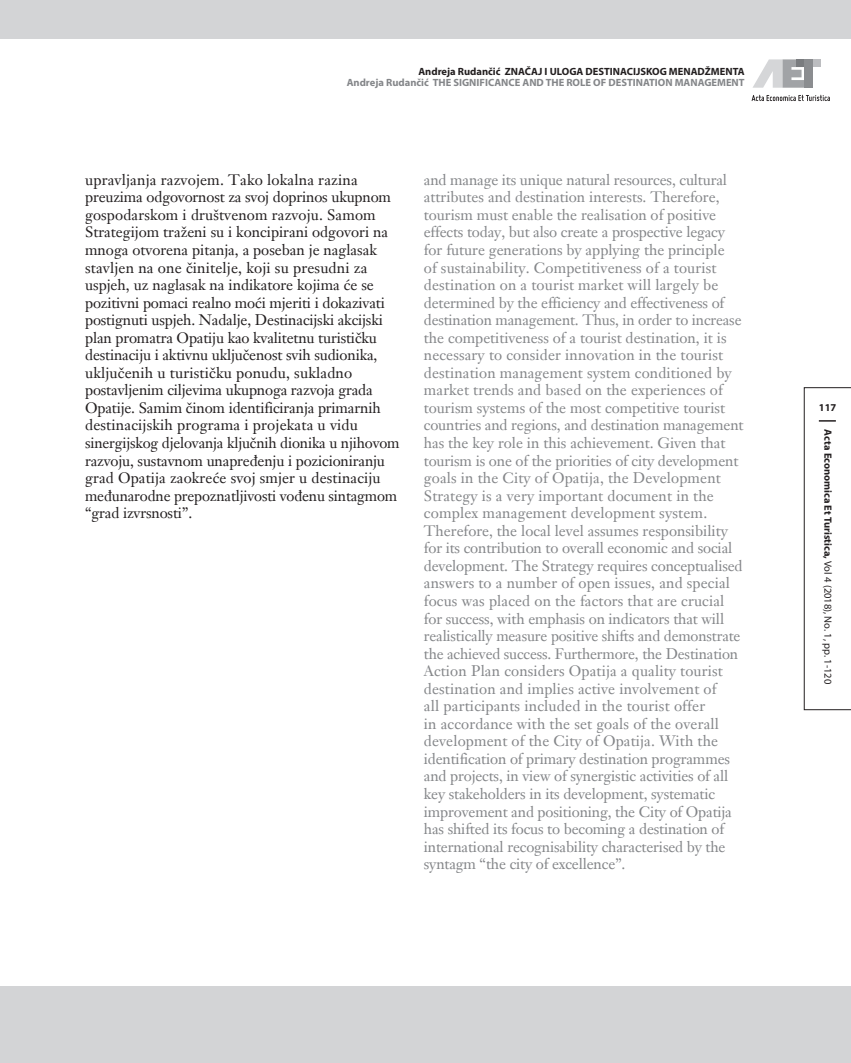
<style>
.page{position:relative;width:851px;height:1063px;background:#fff}
.page>*{position:absolute;margin:0;border:0;box-sizing:border-box;transform-origin:0 0}
.t1{font:15px/17.5px "Janson HR";color:#848689}
.t2{font:15px/17.5px "Janson HR";letter-spacing:-.01em;color:#231f20}
.t3{font:700 10.5px "Myriad Pro";color:#231f20}
.t4{font:700 10.5px "Myriad Pro";color:#848689}
.s1{font-weight:400}
</style>
<div class="page">
<svg style="left:803px;top:387px;width:47px;height:323px"></svg>
<div style="left:0;top:0;width:850px;height:38px;background:#d3d4d6"></div>
<div style="left:0;top:986px;width:850px;height:77px;background:#d3d4d6"></div>
<svg style="left:753px;top:59px;width:50px;height:29px"></svg>
<div style="left:803px;top:59px;width:9px;height:29px;background:#8b8d90"></div>
<div style="left:796px;top:59px;width:7px;height:8px;background:#7a7c7f"></div>
<div style="left:812px;top:59px;width:8px;height:8px;background:#bcbdc0"></div>
<svg style="left:751px;top:95px;width:78px;height:6px"></svg>
<p class="t3" style="left:418px;top:64px;width:327px">Andreja Rudančić ZNAČAJ I ULOGA DESTINACIJSKOG MENADŽMENTA</p>
<p class="t4" style="left:346px;top:76px;width:399px">Andreja Rudančić THE SIGNIFICANCE AND THE ROLE OF DESTINATION MANAGEMENT</p>
<p class="t2" style="left:85px;top:171px;width:316px">upravljanja razvojem. Tako lokalna razina preuzima odgovornost za svoj doprinos ukupnom gospodarskom i društvenom razvoju. Samom Strategijom traženi su i koncipirani odgovori na mnoga otvorena pitanja, a poseban je naglasak stavljen na one činitelje, koji su presudni za uspjeh, uz naglasak na indikatore kojima će se pozitivni pomaci realno moći mjeriti i dokazivati postignuti uspjeh. Nadalje, Destinacijski akcijski plan promatra Opatiju kao kvalitetnu turističku destinaciju i aktivnu uključenost svih sudionika, uključenih u turističku ponudu, sukladno postavljenim ciljevima ukupnoga razvoja grada Opatije. Samim činom identificiranja primarnih destinacijskih programa i projekata u vidu sinergijskog djelovanja ključnih dionika u njihovom razvoju, sustavnom unapređenju i pozicioniranju grad Opatija zaokreće svoj smjer u destinaciju međunarodne prepoznatljivosti vođenu sintagmom “grad izvrsnosti”.</p>
<p class="t1" style="left:424px;top:171px;width:321px">and manage its unique natural resources, cultural attributes and destination interests. Therefore, tourism must enable the realisation of positive effects today, but also create a prospective legacy for future generations by applying the principle<br>of sustainability. Competitiveness of a tourist destination on a tourist market will largely be determined by the efficiency and effectiveness of destination management. Thus, in order to increase the competitiveness of a tourist destination, it is necessary to consider innovation in the tourist destination management system conditioned by market trends and based on the experiences of tourism systems of the most competitive tourist countries and regions, and destination management has the key role in this achievement. Given that tourism is one of the priorities of city development goals in the City of Opatija, the Development Strategy is a very important document in the complex management development system.<br>Therefore, the local level assumes responsibility for its contribution to overall economic and social development. The Strategy requires conceptualised answers to a number of open issues, and special focus was placed on the factors that are crucial for success, with emphasis on indicators that will realistically measure positive shifts and demonstrate the achieved success. Furthermore, the Destination Action Plan considers Opatija a quality tourist destination and implies active involvement of<br>all participants included in the tourist offer<br>in accordance with the set goals of the overall development of the City of Opatija. With the identification of primary destination programmes and projects, in view of synergistic activities of all key stakeholders in its development, systematic improvement and positioning, the City of Opatija has shifted its focus to becoming a destination of international recognisability characterised by the syntagm “the city of excellence”.</p>
<p class="t3" style="left:818px;top:401px;width:19px">117</p>
<p class="t3" style="left:834px;top:429px;width:256px;rotate:90deg">Acta Economica Et Turistica, <span class="s1">Vol 4 (2018), No. 1, pp. 1-120</span></p>
</div>
